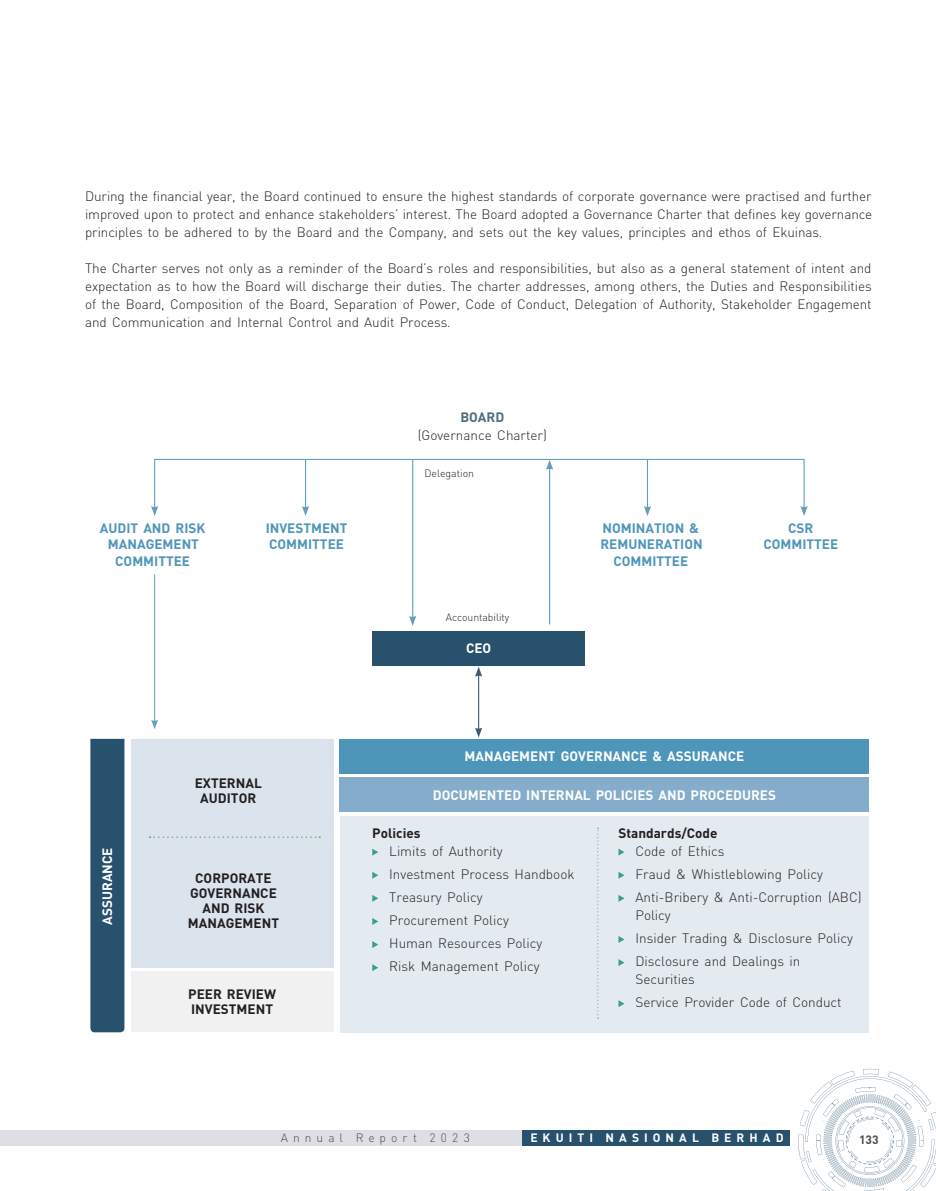
<style>
.page{position:relative;width:936px;height:1191px;background:#fff}
.page>*{position:absolute;margin:0;border:0;box-sizing:border-box;transform-origin:0 0}
.t1{font:300 13.5px/23.1px "DIN";color:#231f20}
.t2{font:700 13.5px/16.5px "DIN";color:#4e95ba;text-align:center}
.t3{font:700 13.5px/15px "DIN";color:#231f20;text-align:center}
.t4{font:700 13.5px "DIN";color:#fff}
.t5{font:700 13.5px "DIN";color:#506e7b}
.t6{font:700 12px "DIN";letter-spacing:.42em;color:#fff}
.t7{font:300 12px "DIN";letter-spacing:.415em;color:#4d4d4f}
.t8{font:700 12px "DIN";color:#4d4d4f}
.t9{font:300 10.5px "DIN";letter-spacing:-.005em;color:#231f20}
</style>
<div class="page">
<div style="left:90px;top:739px;width:34px;height:293px;background:#27516c"></div>
<div style="left:372px;top:631px;width:213px;height:34px;background:#27516c"></div>
<div style="left:340px;top:816px;width:528px;height:216px;background:#e3eaf0"></div>
<div style="left:340px;top:739px;width:529px;height:34px;background:#4e95ba"></div>
<div style="left:340px;top:778px;width:529px;height:34px;background:#83adcb"></div>
<svg style="left:372px;top:848px;width:6px;height:7px"></svg>
<svg style="left:372px;top:872px;width:6px;height:6px"></svg>
<svg style="left:372px;top:895px;width:6px;height:7px"></svg>
<svg style="left:372px;top:918px;width:6px;height:7px"></svg>
<svg style="left:372px;top:941px;width:6px;height:7px"></svg>
<svg style="left:372px;top:964px;width:6px;height:7px"></svg>
<svg style="left:618px;top:848px;width:6px;height:7px"></svg>
<svg style="left:618px;top:872px;width:6px;height:6px"></svg>
<svg style="left:618px;top:895px;width:6px;height:7px"></svg>
<svg style="left:618px;top:936px;width:6px;height:7px"></svg>
<svg style="left:618px;top:959px;width:6px;height:7px"></svg>
<svg style="left:618px;top:1000px;width:6px;height:7px"></svg>
<hr style="left:412px;top:460px;width:1px;height:158px;background:#659fbe">
<svg style="left:409px;top:616px;width:7px;height:10px"></svg>
<hr style="left:305px;top:459px;width:1px;height:49px;background:#659fbe">
<svg style="left:302px;top:506px;width:7px;height:10px"></svg>
<hr style="left:647px;top:459px;width:1px;height:49px;background:#659fbe">
<svg style="left:644px;top:506px;width:7px;height:10px"></svg>
<hr style="left:478px;top:674px;width:1px;height:56px;background:#3c5c75">
<svg style="left:475px;top:667px;width:7px;height:9px"></svg>
<svg style="left:475px;top:727px;width:7px;height:10px"></svg>
<hr style="left:549px;top:467px;width:1px;height:157px;background:#659fbe">
<svg style="left:546px;top:461px;width:7px;height:9px"></svg>
<div style="left:154px;top:459px;width:650px;height:50px;border:1px solid #659fbe"></div>
<svg style="left:151px;top:506px;width:7px;height:10px"></svg>
<svg style="left:800px;top:506px;width:7px;height:10px"></svg>
<hr style="left:154px;top:574px;width:1px;height:148px;background:#659fbe">
<svg style="left:151px;top:720px;width:7px;height:9px"></svg>
<div style="left:131px;top:739px;width:202px;height:228px;background:#dbe4ed"></div>
<div style="left:131px;top:971px;width:202px;height:61px;background:#f1f1f2"></div>
<svg style="left:149px;top:836px;width:171px;height:2px"></svg>
<svg style="left:597px;top:827px;width:1px;height:191px"></svg>
<div style="left:0;top:1130px;width:521px;height:16px;background:#dedfe4"></div>
<svg style="left:798px;top:1069px;width:137px;height:122px"></svg>
<div style="left:851px;top:1121px;width:38px;height:38px;background:#fff;border-radius:50%"></div>
<div style="left:523px;top:1130px;width:267px;height:16px;background:#27516c"></div>
<p class="t1" style="left:85px;top:187px;width:788px;line-height:18px;text-align:justify">During the financial year, the Board continued to ensure the highest standards of corporate governance were practised and further improved upon to protect and enhance stakeholders’ interest. The Board adopted a Governance Charter that defines key governance principles to be adhered to by the Board and the Company, and sets out the key values, principles and ethos of Ekuinas.</p>
<p class="t1" style="left:85px;top:259px;width:788px;line-height:18px;text-align:justify">The Charter serves not only as a reminder of the Board’s roles and responsibilities, but also as a general statement of intent and expectation as to how the Board will discharge their duties. The charter addresses, among others, the Duties and Responsibilities of the Board, Composition of the Board, Separation of Power, Code of Conduct, Delegation of Authority, Stakeholder Engagement and Communication and Internal Control and Audit Process.</p>
<p class="t5" style="left:460px;top:408px;width:45px">BOARD</p>
<p class="t1" style="left:418px;top:423px;width:131px">(Governance Charter)</p>
<p class="t9" style="left:424px;top:467px;width:51px">Delegation</p>
<p class="t2" style="left:100px;top:519px;width:107px">AUDIT AND RISK<br>MANAGEMENT<br>COMMITTEE</p>
<p class="t2" style="left:600px;top:519px;width:104px">NOMINATION &amp;<br>REMUNERATION<br>COMMITTEE</p>
<p class="t2" style="left:266px;top:519px;width:83px;text-align:left">INVESTMENT<br>COMMITTEE</p>
<p class="t2" style="left:763px;top:519px;width:76px">CSR<br>COMMITTEE</p>
<p class="t9" style="left:446px;top:610px;width:65px">Accountability</p>
<p class="t4" style="left:98px;top:924px;width:79px;rotate:-90deg">ASSURANCE</p>
<p class="t3" style="left:195px;top:775px;width:68px">EXTERNAL<br>AUDITOR</p>
<p class="t3" style="left:188px;top:870px;width:93px">CORPORATE<br>GOVERNANCE<br>AND RISK<br>MANAGEMENT</p>
<p class="t3" style="left:188px;top:986px;width:89px;text-align:left">PEER REVIEW<br>INVESTMENT</p>
<p class="t4" style="left:466px;top:639px;width:27px">CEO</p>
<p class="t4" style="left:464px;top:747px;width:281px">MANAGEMENT GOVERNANCE &amp; ASSURANCE</p>
<p class="t4" style="left:433px;top:786px;width:345px">DOCUMENTED INTERNAL POLICIES AND PROCEDURES</p>
<p class="t3" style="left:372px;top:824px;width:50px">Policies</p>
<p class="t1" style="left:389px;top:839px;width:187px">Limits of Authority<br>Investment Process Handbook<br>Treasury Policy<br>Procurement Policy<br>Human Resources Policy<br>Risk Management Policy</p>
<p class="t3" style="left:618px;top:824px;width:101px">Standards/Code</p>
<p class="t1" style="left:635px;top:839px;width:227px">Code of Ethics<br>Fraud &amp; Whistleblowing Policy<br>Anti-Bribery &amp; Anti-Corruption (ABC)</p>
<p class="t1" style="left:635px;top:903px;width:219px">Policy<br>Insider Trading &amp; Disclosure Policy<br>Disclosure and Dealings in</p>
<p class="t1" style="left:635px;top:967px;width:208px">Securities<br>Service Provider Code of Conduct</p>
<p class="t7" style="left:281px;top:1130px;width:191px">Annual Report 2023</p>
<p class="t6" style="left:530px;top:1130px;width:255px">EKUITI NASIONAL BERHAD</p>
<p class="t8" style="left:859px;top:1131px;width:21px">133</p>
</div>
